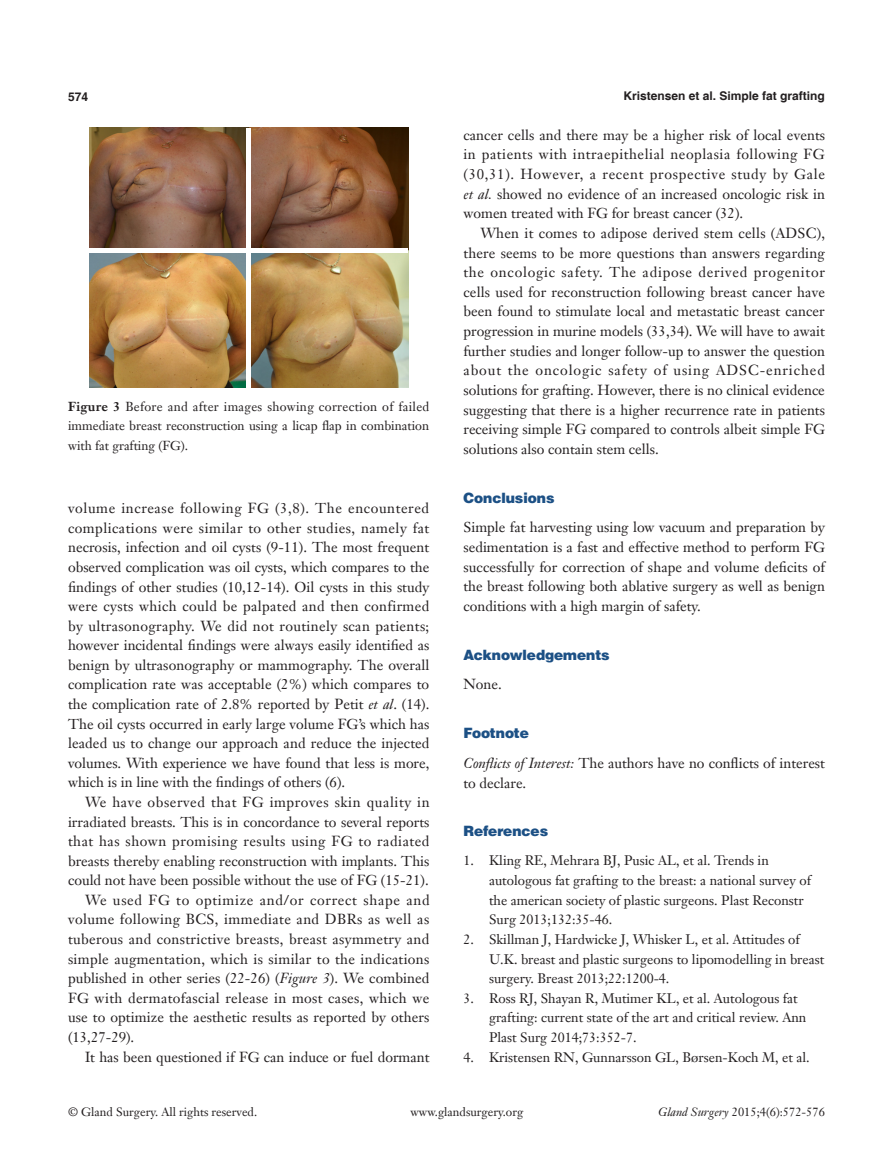
<style>
.page{position:relative;width:893px;height:1170px;background:#fff}
.page>*{position:absolute;margin:0;border:0;box-sizing:border-box;transform-origin:0 0}
.t1{font:14.25px/19.5px "Janson Text LT";color:#231f20;text-align:justify}
.一级标题-6_5{font:900 14.25px "Helvetica";color:#1c5085}
.t2{font:13.5px/19.6px "Janson Text LT";color:#231f20}
.t3{font:12.75px/19.5px "Janson Text LT";color:#231f20;text-align:justify}
.t4{font:12px "Janson Text LT";color:#231f20}
.t5{font:700 12px "Helvetica";color:#231f20}
.s1{font-weight:700}
.s2{font-style:italic}
</style>
<div class="page">
<img style="left:89px;top:128px;width:319px;height:259px">
<div style="left:246px;top:128px;width:5px;height:259px;background:#fff"></div>
<div style="left:89px;top:248px;width:319px;height:5px;background:#fff"></div>
<p class="t5" style="left:68px;top:89px;width:22px">574</p>
<p class="t5" style="left:624px;top:88px;width:203px">Kristensen et al. Simple fat grafting</p>
<p class="t3" style="left:68px;top:396px;width:363px"><span class="s1">Figure 3</span> Before and after images showing correction of failed immediate breast reconstruction using a licap flap in combination with fat grafting (FG).</p>
<p class="t1" style="left:68px;top:498px;width:363px">volume increase following FG (3,8). The encountered complications were similar to other studies, namely fat necrosis, infection and oil cysts (9-11). The most frequent observed complication was oil cysts, which compares to the findings of other studies (10,12-14). Oil cysts in this study were cysts which could be palpated and then confirmed by ultrasonography. We did not routinely scan patients; however incidental findings were always easily identified as benign by ultrasonography or mammography. The overall complication rate was acceptable (2%) which compares to the complication rate of 2.8% reported by Petit <span class="s2">et al</span>. (14).<br>The oil cysts occurred in early large volume FG’s which has leaded us to change our approach and reduce the injected volumes. With experience we have found that less is more, which is in line with the findings of others (6).</p>
<p class="t1" style="left:68px;top:792px;width:363px;text-indent:17px">We have observed that FG improves skin quality in irradiated breasts. This is in concordance to several reports that has shown promising results using FG to radiated breasts thereby enabling reconstruction with implants. This could not have been possible without the use of FG (15-21).</p>
<p class="t1" style="left:68px;top:890px;width:363px;text-indent:17px">We used FG to optimize and/or correct shape and volume following BCS, immediate and DBRs as well as tuberous and constrictive breasts, breast asymmetry and simple augmentation, which is similar to the indications published in other series (22-26) (<span class="s2">Figure 3</span>). We combined FG with dermatofascial release in most cases, which we use to optimize the aesthetic results as reported by others (13,27-29).</p>
<p class="t1" style="left:85px;top:1046px;width:346px">It has been questioned if FG can induce or fuel dormant</p>
<p class="t1" style="left:463px;top:125px;width:363px">cancer cells and there may be a higher risk of local events in patients with intraepithelial neoplasia following FG (30,31). However, a recent prospective study by Gale <span class="s2">et al.</span> showed no evidence of an increased oncologic risk in women treated with FG for breast cancer (32).</p>
<p class="t1" style="left:463px;top:223px;width:363px;text-indent:17px">When it comes to adipose derived stem cells (ADSC), there seems to be more questions than answers regarding the oncologic safety. The adipose derived progenitor cells used for reconstruction following breast cancer have been found to stimulate local and metastatic breast cancer progression in murine models (33,34). We will have to await further studies and longer follow-up to answer the question about the oncologic safety of using ADSC-enriched solutions for grafting. However, there is no clinical evidence suggesting that there is a higher recurrence rate in patients receiving simple FG compared to controls albeit simple FG solutions also contain stem cells.</p>
<p class="一级标题-6_5" style="left:463px;top:488px;width:92px">Conclusions</p>
<p class="t1" style="left:463px;top:517px;width:363px">Simple fat harvesting using low vacuum and preparation by sedimentation is a fast and effective method to perform FG successfully for correction of shape and volume deficits of the breast following both ablative surgery as well as benign conditions with a high margin of safety.</p>
<p class="一级标题-6_5" style="left:463px;top:645px;width:148px">Acknowledgements</p>
<p class="t1" style="left:463px;top:674px;width:40px">None.</p>
<p class="一级标题-6_5" style="left:463px;top:724px;width:67px">Footnote</p>
<p class="t1" style="left:463px;top:753px;width:363px"><span class="s2">Conflicts of Interest:</span> The authors have no conflicts of interest to declare.</p>
<p class="一级标题-6_5" style="left:463px;top:821px;width:86px">References</p>
<p class="t2" style="left:489px;top:850px;width:323px;text-indent:-26px">1. Kling RE, Mehrara BJ, Pusic AL, et al. Trends in autologous fat grafting to the breast: a national survey of the american society of plastic surgeons. Plast Reconstr Surg 2013;132:35-46.</p>
<p class="t2" style="left:489px;top:929px;width:337px;text-indent:-26px">2. Skillman J, Hardwicke J, Whisker L, et al. Attitudes of<br>U.K. breast and plastic surgeons to lipomodelling in breast surgery. Breast 2013;22:1200-4.</p>
<p class="t2" style="left:489px;top:988px;width:319px;text-indent:-26px">3. Ross RJ, Shayan R, Mutimer KL, et al. Autologous fat grafting: current state of the art and critical review. Ann<br>Plast Surg 2014;73:352-7.</p>
<p class="t2" style="left:463px;top:1046px;width:348px">4. Kristensen RN, Gunnarsson GL, Børsen-Koch M, et al.</p>
<p class="t4" style="left:68px;top:1104px;width:191px">© Gland Surgery. All rights reserved.</p>
<p class="t4" style="left:410px;top:1104px;width:114px">www.glandsurgery.org</p>
<p class="t4" style="left:658px;top:1104px;width:168px"><span class="s2">Gland Surgery</span> 2015;4(6):572-576</p>
</div>
